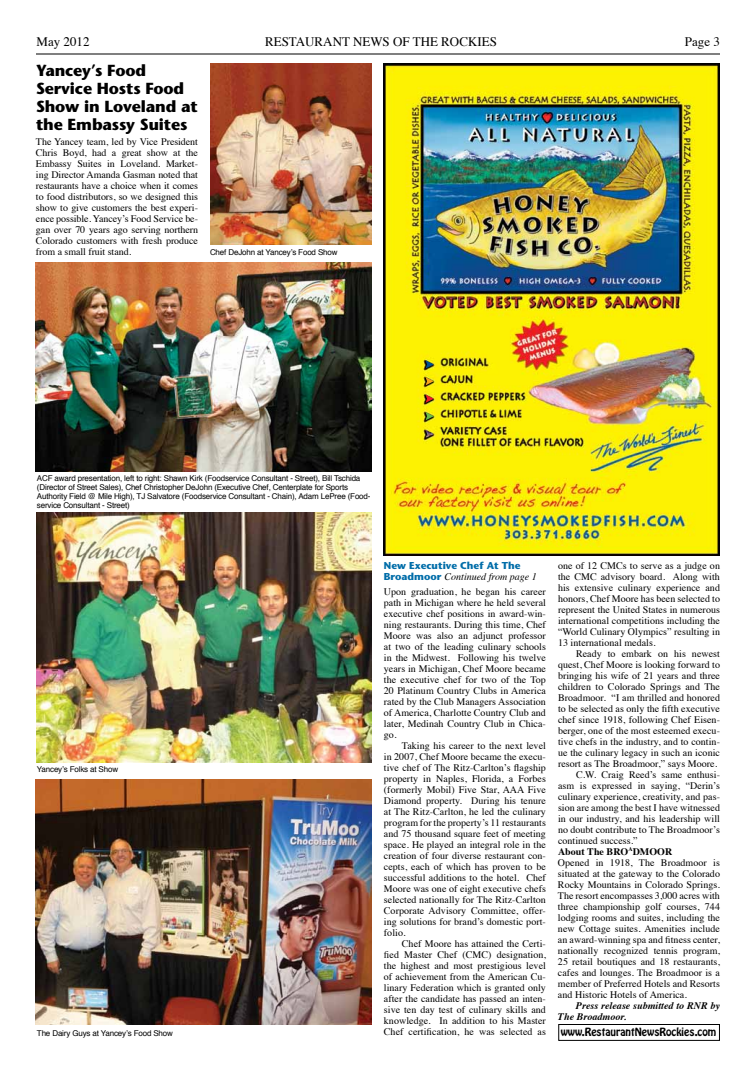
<style>
.page{position:relative;width:756px;height:1080px;background:#fff}
.page>*{position:absolute;margin:0;border:0;box-sizing:border-box;transform-origin:0 0}
.t1{font:700 16px/18px "Stone Sans";letter-spacing:-.01em;color:#000}
.t2{font:13px "Times";color:#000}
.t3{font:10px/11px "Times";letter-spacing:.005em;color:#000;text-align:justify}
.t4{font:italic 700 10px/11px "Times";letter-spacing:.005em;color:#000}
.t5{font:10px "Hobo";color:#000}
.t6{font:italic 10px "Times";color:#000}
.t7{font:700 10px "Stone Sans";color:#006da9}
.t8{font:700 10px "Times";letter-spacing:.005em;color:#000}
.t9{font:8px/9px "Helvetica";letter-spacing:-.02em;color:#000}
.s1{font-family:"Stone Sans";font-weight:700;font-style:normal;color:#006da9}
</style>
<div class="page">
<hr style="left:36px;top:54px;width:684px;height:1px;background:#000">
<img style="left:384px;top:63px;width:336px;height:492px">
<svg style="left:426px;top:360px;width:8px;height:9px"></svg>
<svg style="left:426px;top:377px;width:8px;height:8px"></svg>
<svg style="left:426px;top:395px;width:8px;height:8px"></svg>
<svg style="left:426px;top:412px;width:8px;height:8px"></svg>
<svg style="left:426px;top:430px;width:8px;height:8px"></svg>
<img style="left:36px;top:262px;width:336px;height:210px">
<img style="left:37px;top:512px;width:335px;height:250px">
<img style="left:210px;top:63px;width:162px;height:182px">
<img style="left:36px;top:779px;width:336px;height:246px">
<div style="left:558px;top:1024px;width:162px;height:17px;border:1px solid #000"></div>
<h2 class="t2" style="left:36px;top:29px;width:55px">May 2012</h2>
<h2 class="t2" style="left:265px;top:29px;width:233px">RESTAURANT NEWS OF THE ROCKIES</h2>
<h2 class="t2" style="left:685px;top:29px;width:37px">Page 3</h2>
<h1 class="t1" style="left:36px;top:61px;width:163px">Yancey’s Food<br>Service Hosts Food<br>Show in Loveland at the Embassy Suites</h1>
<p class="t3" style="left:36px;top:135px;width:164px">The Yancey team, led by Vice President Chris Boyd, had a great show at the Embassy Suites in Loveland. Market&shy;ing Director Amanda Gasman noted that restaurants have a choice when it comes to food distributors, so we designed this show to give customers the best experi&shy;ence possible. Yancey’s Food Service be&shy;gan over 70 years ago serving northern Colorado customers with fresh produce from a small fruit stand.</p>
<p class="t9" style="left:210px;top:248px;width:129px">Chef DeJohn at Yancey’s Food Show</p>
<p class="t9" style="left:37px;top:473px;width:335px">ACF award presentation, left to right: Shawn Kirk (Foodservice Consultant - Street), Bill Tschida (Director of Street Sales), Chef Christopher DeJohn (Executive Chef, Centerplate for Sports Authority Field @ Mile High), TJ Salvatore (Foodservice Consultant - Chain), Adam LePree (Food&shy;service Consultant - Street)</p>
<p class="t9" style="left:37px;top:765px;width:83px">Yancey’s Folks at Show</p>
<p class="t9" style="left:37px;top:1029px;width:138px">The Dairy Guys at Yancey’s Food Show</p>
<p class="t7" style="left:384px;top:559px;width:138px">New Executive Chef At The</p>
<p class="t6" style="left:384px;top:568px;width:154px"><span class="s1">Broadmoor</span> Continued from page 1</p>
<p class="t3" style="left:384px;top:586px;width:164px">Upon graduation, he began his career path in Michigan where he held several executive chef positions in award-win&shy;ning restaurants. During this time, Chef Moore was also an adjunct professor at two of the leading culinary schools in the Midwest. Following his twelve years in Michigan, Chef Moore became the executive chef for two of the Top 20 Platinum Country Clubs in America rated by the Club Managers Association of America, Charlotte Country Club and later, Medinah Country Club in Chica&shy;go.</p>
<p class="t3" style="left:384px;top:740px;width:164px;text-indent:18px">Taking his career to the next level in 2007, Chef Moore became the execu&shy;tive chef of The Ritz-Carlton’s flagship property in Naples, Florida, a Forbes (formerly Mobil) Five Star, AAA Five Diamond property. During his tenure at The Ritz-Carlton, he led the culinary program for the property’s 11 restaurants and 75 thousand square feet of meeting space. He played an integral role in the creation of four diverse restaurant con&shy;cepts, each of which has proven to be successful additions to the hotel. Chef Moore was one of eight executive chefs selected nationally for The Ritz-Carlton Corporate Advisory Committee, offer&shy;ing solutions for brand’s domestic port&shy;folio.</p>
<p class="t3" style="left:384px;top:938px;width:164px;text-indent:18px">Chef Moore has attained the Certi&shy;fied Master Chef (CMC) designation, the highest and most prestigious level of achievement from the American Cu&shy;linary Federation which is granted only after the candidate has passed an inten&shy;sive ten day test of culinary skills and knowledge. In addition to his Master Chef certification, he was selected as</p>
<p class="t3" style="left:558px;top:559px;width:164px">one of 12 CMCs to serve as a judge on the CMC advisory board. Along with his extensive culinary experience and honors, Chef Moore has been selected to represent the United States in numerous international competitions including the “World Culinary Olympics” resulting in 13 international medals.</p>
<p class="t3" style="left:576px;top:647px;width:146px">Ready to embark on his newest</p>
<p class="t3" style="left:558px;top:658px;width:164px">quest, Chef Moore is looking forward to</p>
<p class="t3" style="left:558px;top:669px;width:163px">bringing his wife of 21 years and three</p>
<p class="t3" style="left:558px;top:680px;width:164px">children to Colorado Springs and The</p>
<p class="t3" style="left:558px;top:691px;width:164px">Broadmoor. “I am thrilled and honored</p>
<p class="t3" style="left:558px;top:702px;width:164px">to be selected as only the fifth executive</p>
<p class="t3" style="left:558px;top:713px;width:163px">chef since 1918, following Chef Eisen-</p>
<p class="t3" style="left:558px;top:724px;width:163px">berger, one of the most esteemed execu-</p>
<p class="t3" style="left:558px;top:735px;width:163px">tive chefs in the industry, and to contin-</p>
<p class="t3" style="left:558px;top:746px;width:164px">ue the culinary legacy in such an iconic</p>
<p class="t3" style="left:558px;top:757px;width:161px">resort as The Broadmoor,” says Moore.</p>
<p class="t3" style="left:576px;top:768px;width:146px">C.W. Craig Reed’s same enthusi-</p>
<p class="t3" style="left:558px;top:779px;width:163px">asm is expressed in saying, “Derin’s</p>
<p class="t3" style="left:558px;top:790px;width:164px">culinary experience, creativity, and pas-</p>
<p class="t3" style="left:558px;top:801px;width:164px">sion are among the best I have witnessed</p>
<p class="t3" style="left:558px;top:812px;width:164px">in our industry, and his leadership will</p>
<p class="t3" style="left:558px;top:823px;width:164px">no doubt contribute to The Broadmoor’s</p>
<p class="t3" style="left:558px;top:834px;width:81px">continued success.”</p>
<p class="t8" style="left:558px;top:842px;width:116px">About The BRO<sup>A</sup>DMOOR</p>
<p class="t3" style="left:558px;top:856px;width:164px">Opened in 1918, The Broadmoor is</p>
<p class="t3" style="left:558px;top:867px;width:164px">situated at the gateway to the Colorado</p>
<p class="t3" style="left:558px;top:878px;width:164px">Rocky Mountains in Colorado Springs.</p>
<p class="t3" style="left:558px;top:889px;width:164px">The resort encompasses 3,000 acres with</p>
<p class="t3" style="left:558px;top:900px;width:164px">three championship golf courses, 744</p>
<p class="t3" style="left:558px;top:911px;width:164px">lodging rooms and suites, including the</p>
<p class="t3" style="left:558px;top:922px;width:164px">new Cottage suites. Amenities include</p>
<p class="t3" style="left:558px;top:933px;width:163px">an award-winning spa and fitness center,</p>
<p class="t3" style="left:558px;top:944px;width:164px">nationally recognized tennis program,</p>
<p class="t3" style="left:558px;top:955px;width:164px">25 retail boutiques and 18 restaurants,</p>
<p class="t3" style="left:558px;top:966px;width:163px">cafes and lounges. The Broadmoor is a</p>
<p class="t3" style="left:558px;top:977px;width:164px">member of Preferred Hotels and Resorts</p>
<p class="t3" style="left:558px;top:988px;width:130px">and Historic Hotels of America.</p>
<p class="t4" style="left:558px;top:999px;width:163px;text-indent:18px">Press release submitted to RNR by<br>The Broadmoor.</p>
<p class="t5" style="left:561px;top:1025px;width:157px">www.RestaurantNewsRockies.com</p>
</div>
